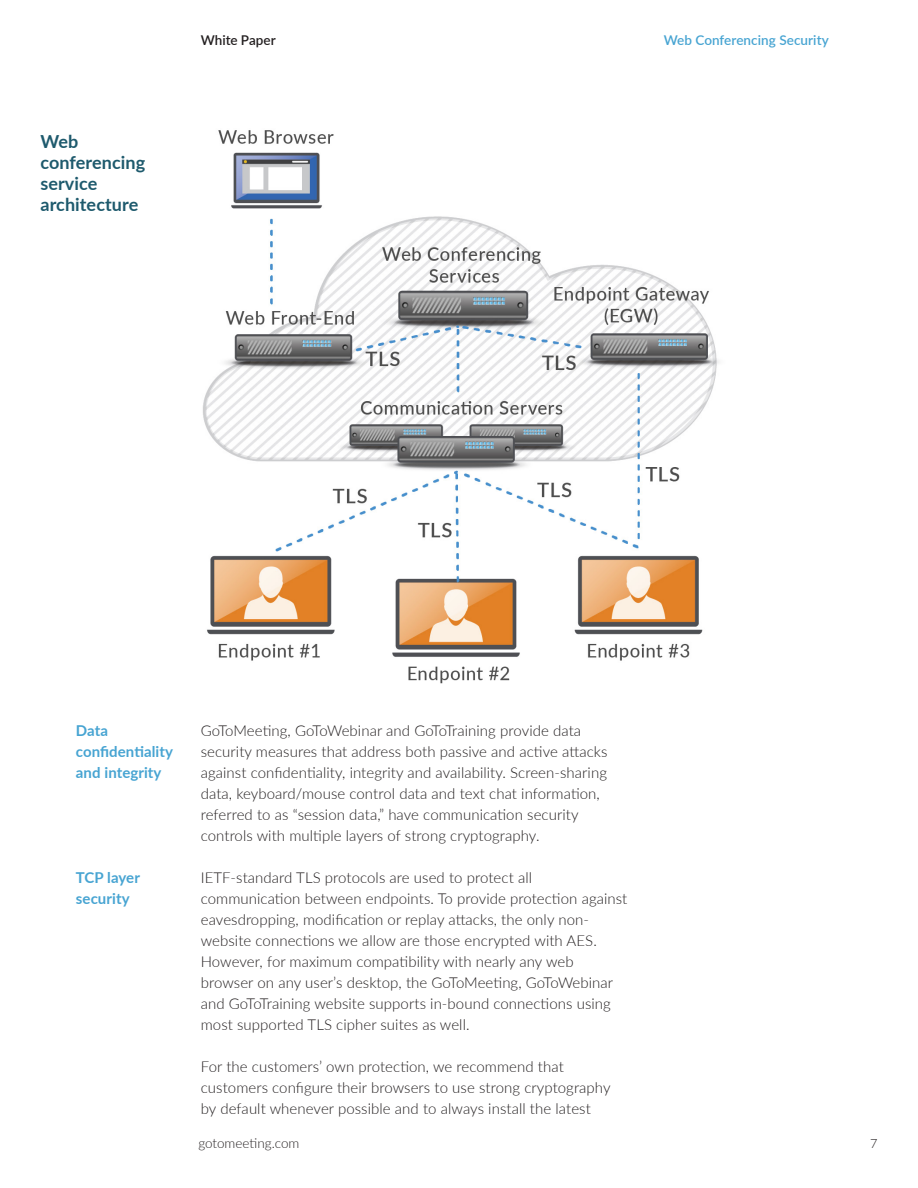
<style>
.page{position:relative;width:918px;height:1188px;background:#fff}
.page>*{position:absolute;margin:0;border:0;box-sizing:border-box;transform-origin:0 0}
.Body_header{font:700 18px/21px "Lato";letter-spacing:.005em;color:#1e5a6d}
.Body{font:300 15px/21px "Lato";letter-spacing:.005em;color:#231f20}
.Body_subhead{font:700 15px/21px "Lato";letter-spacing:.005em;color:#47a4d2}
.t1{font:600 13.5px "Lato";letter-spacing:.005em;color:#47a4d2}
.t2{font:300 13.5px "Lato";color:#231f20}
.t3{font:600 13.5px "Lato";letter-spacing:.005em;color:#231f20}
.t4{font:300 12.75px "Lato";color:#231f20}
</style>
<div class="page">
<img style="left:203px;top:130px;width:516px;height:554px">
<p class="Body_header" style="left:40px;top:130px;width:106px">Web conferencing service architecture</p>
<p class="t3" style="left:201px;top:30px;width:77px">White Paper</p>
<p class="t1" style="left:664px;top:30px;width:166px">Web Conferencing Security</p>
<p class="Body_subhead" style="left:76px;top:719px;width:99px">Data confidentiality and integrity</p>
<p class="Body_subhead" style="left:76px;top:866px;width:66px">TCP layer security</p>
<p class="Body" style="left:201px;top:719px;width:408px">GoToMeeting, GoToWebinar and GoToTraining provide data security measures that address both passive and active attacks against confidentiality, integrity and availability. Screen-sharing data, keyboard/mouse control data and text chat information, referred to as “session data,” have communication security controls with multiple layers of strong cryptography.</p>
<p class="Body" style="left:201px;top:866px;width:428px">IETF-standard TLS protocols are used to protect all communication between endpoints. To provide protection against eavesdropping, modification or replay attacks, the only non&shy;website connections we allow are those encrypted with AES.<br>However, for maximum compatibility with nearly any web browser on any user’s desktop, the GoToMeeting, GoToWebinar and GoToTraining website supports in-bound connections using most supported TLS cipher suites as well.</p>
<p class="Body" style="left:201px;top:1055px;width:411px">For the customers’ own protection, we recommend that customers configure their browsers to use strong cryptography by default whenever possible and to always install the latest</p>
<p class="t2" style="left:198px;top:1134px;width:103px">gotomeeting.com</p>
<p class="t4" style="left:870px;top:1134px;width:9px">7</p>
</div>
